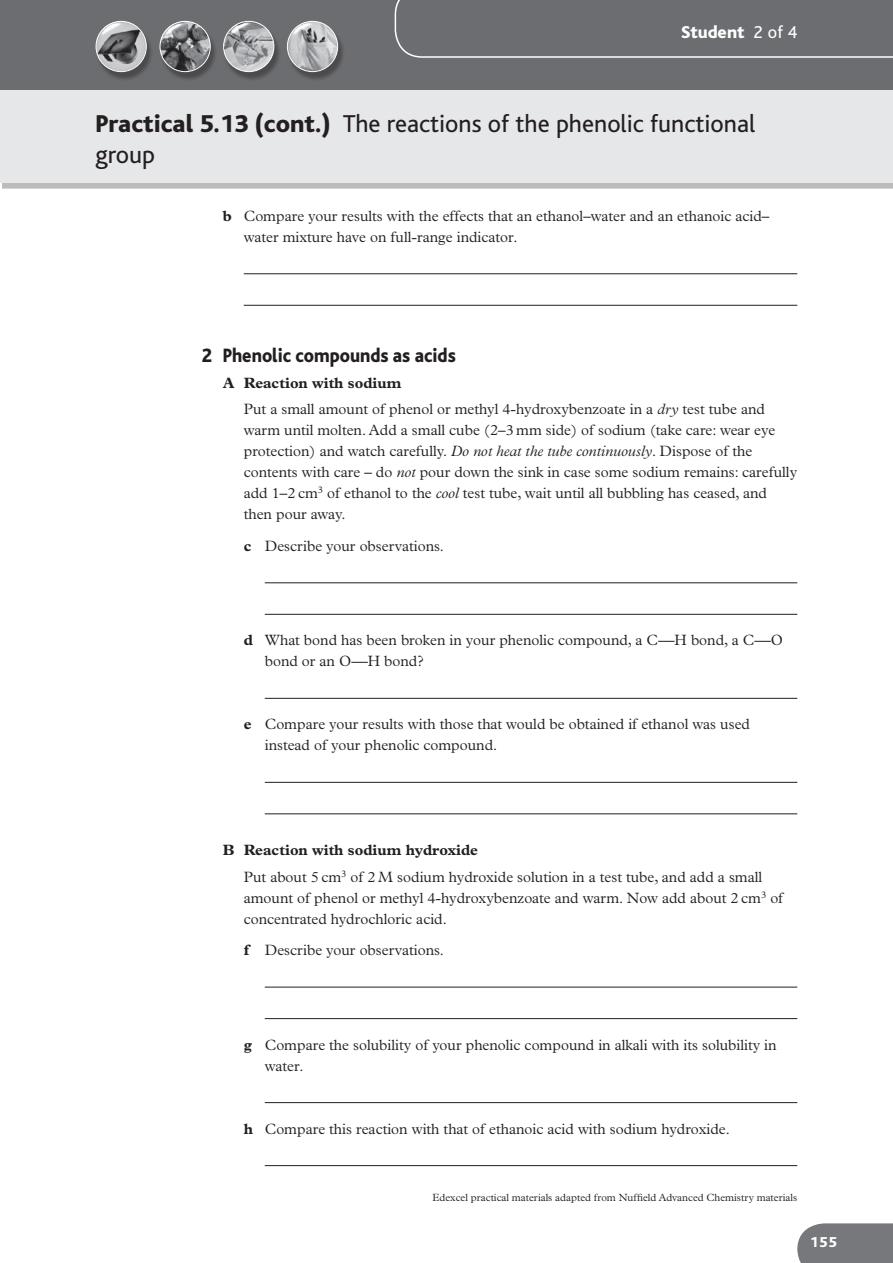
<style>
.page{position:relative;width:893px;height:1263px;background:#fff}
.page>*{position:absolute;margin:0;border:0;box-sizing:border-box;transform-origin:0 0}
.t1{font:25.5px/31.5px "Bliss";color:#231f20}
.t2{font:800 20.25px "Bliss";color:#231f20;scale:.9 1}
.t3{font:800 18px "Bliss";color:#fff}
.t4{font:300 15px/21px "Plantin";color:#231f20}
.t5{font:800 15px "Bliss";color:#fff}
.t6{font:300 10.5px "Plantin";color:#231f20}
.s1{font-weight:400}
.s2{font-weight:800}
.s3{font-weight:700}
.s4{font-style:italic}
.s5{font-style:inherit}
</style>
<div class="page">
<svg style="left:797px;top:1223px;width:96px;height:40px;background:#7d7f82"></svg>
<div style="left:2px;top:6px;width:891px;height:182px;background:#231f20;opacity:.3"></div>
<div style="left:2px;top:0;width:891px;height:182px;background:#e6e7e9"></div>
<div style="left:0;top:0;width:893px;height:89px;background:#6c6d70"></div>
<div style="left:159px;top:23px;width:59px;height:59px;background:#231f20;opacity:.45"></div>
<img style="left:160px;top:21px;width:23px;height:37px">
<div style="left:160px;top:21px;width:51px;height:51px;border:1px solid #fff;border-radius:50%"></div>
<div style="left:223px;top:23px;width:58px;height:59px;background:#231f20;opacity:.45"></div>
<img style="left:224px;top:21px;width:50px;height:51px">
<div style="left:223px;top:21px;width:51px;height:51px;border:1px solid #fff;border-radius:50%"></div>
<div style="left:287px;top:23px;width:58px;height:59px;background:#231f20;opacity:.45"></div>
<img style="left:287px;top:21px;width:43px;height:51px">
<div style="left:287px;top:21px;width:51px;height:51px;border:1px solid #fff;border-radius:50%"></div>
<div style="left:95px;top:23px;width:59px;height:59px;background:#231f20;opacity:.45"></div>
<img style="left:96px;top:21px;width:23px;height:44px">
<div style="left:96px;top:21px;width:51px;height:51px;border:1px solid #fff;border-radius:50%"></div>
<svg style="left:394px;top:0;width:499px;height:58px"></svg>
<hr style="left:244px;top:273px;width:553px;height:1px;background:#231f20">
<hr style="left:244px;top:305px;width:553px;height:1px;background:#231f20">
<hr style="left:265px;top:582px;width:532px;height:1px;background:#231f20">
<hr style="left:265px;top:614px;width:532px;height:1px;background:#231f20">
<hr style="left:265px;top:698px;width:532px;height:1px;background:#231f20">
<hr style="left:265px;top:782px;width:532px;height:1px;background:#231f20">
<hr style="left:265px;top:813px;width:532px;height:1px;background:#231f20">
<hr style="left:265px;top:987px;width:532px;height:1px;background:#231f20">
<hr style="left:265px;top:1018px;width:532px;height:1px;background:#231f20">
<hr style="left:265px;top:1102px;width:532px;height:1px;background:#231f20">
<hr style="left:265px;top:1165px;width:532px;height:1px;background:#231f20">
<svg style="left:658px;top:641px;width:17px;height:1px"></svg>
<svg style="left:754px;top:641px;width:17px;height:1px"></svg>
<svg style="left:351px;top:662px;width:17px;height:1px"></svg>
<p class="t3" style="left:681px;top:22px;width:118px">Student <span class="s1">2 of 4</span></p>
<h1 class="t1" style="left:95px;top:108px;width:661px"><span class="s2">Practical 5.13 (cont.)</span> The reactions of the phenolic functional group</h1>
<p class="t4" style="left:244px;top:205px;width:527px;text-indent:-21px"><span class="s3">b</span> Compare your results with the effects that an ethanol–water and an ethanoic acid– water mixture have on full-range indicator.</p>
<h2 class="t2" style="left:202px;top:345px;width:284px">2 Phenolic compounds as acids</h2>
<p class="t4" style="left:244px;top:370px;width:523px;line-height:26.2px;text-indent:-21px"><span class="s3">A Reaction with sodium<br></span>Put a small amount of phenol or methyl 4-hydroxybenzoate in a <span class="s4">dry</span> test tube and</p>
<p class="t4" style="left:244px;top:420px;width:555px">warm until molten. Add a small cube (2–3 mm side) of sodium (take care: wear eye protection) and watch carefully. <span class="s4">Do not heat the tube continuously</span>. Dispose of the contents with care – do <span class="s4">not</span> pour down the sink in case some sodium remains: carefully add 1–2 cm<sup>3</sup> of ethanol to the <span class="s4">cool</span> test tube, wait until all bubbling has ceased, and then pour away.</p>
<p class="t4" style="left:244px;top:535px;width:202px"><span class="s3">c</span> Describe your observations.</p>
<p class="t4" style="left:265px;top:630px;width:520px;text-indent:-21px"><span class="s3">d</span> What bond has been broken in your phenolic compound, a C H bond, a C O bond or an O H bond?</p>
<p class="t4" style="left:265px;top:714px;width:487px;text-indent:-21px"><span class="s3">e</span> Compare your results with those that would be obtained if ethanol was used instead of your phenolic compound.</p>
<p class="t4" style="left:244px;top:837px;width:520px;line-height:26.2px;text-indent:-21px"><span class="s3">B Reaction with sodium hydroxide<br></span>Put about 5 cm<sup>3</sup> of 2 <span class="s5">M</span> sodium hydroxide solution in a test tube, and add a small</p>
<p class="t4" style="left:244px;top:887px;width:541px">amount of phenol or methyl 4-hydroxybenzoate and warm. Now add about 2 cm<sup>3</sup> of concentrated hydrochloric acid.</p>
<p class="t4" style="left:244px;top:940px;width:202px"><span class="s3">f</span> Describe your observations.</p>
<p class="t4" style="left:265px;top:1034px;width:513px;text-indent:-21px"><span class="s3">g</span> Compare the solubility of your phenolic compound in alkali with its solubility in water.</p>
<p class="t4" style="left:244px;top:1118px;width:488px"><span class="s3">h</span> Compare this reaction with that of ethanoic acid with sodium hydroxide.</p>
<p class="t6" style="left:433px;top:1192px;width:366px">Edexcel practical materials adapted from Nuffield Advanced Chemistry materials</p>
<p class="t5" style="left:810px;top:1234px;width:28px">155</p>
</div>
